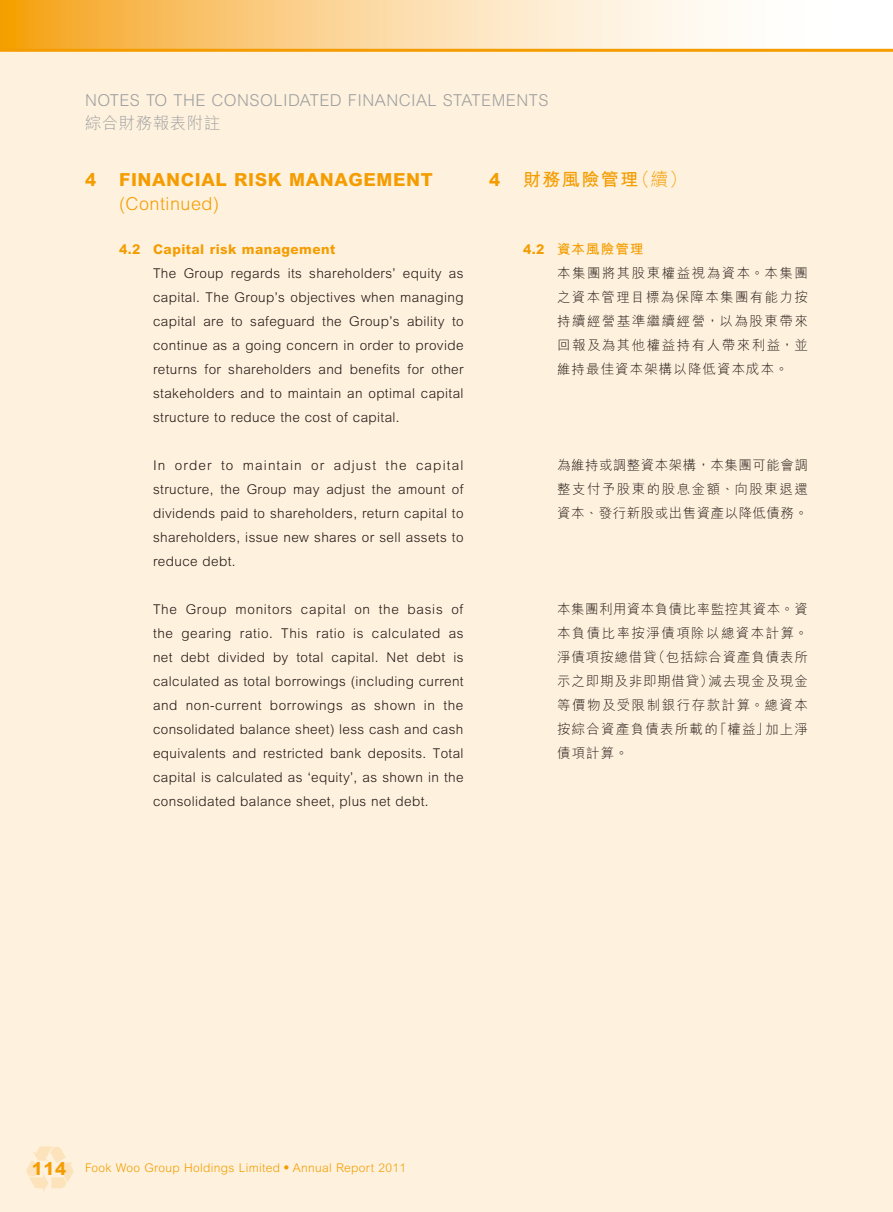
<style>
.page{position:relative;width:893px;height:1212px;background:#fef2de}
.page>*{position:absolute;margin:0;border:0;box-sizing:border-box;transform-origin:0 0}
.t1{font:800 18px "Arial MT Std";letter-spacing:.03em;color:#f49c00}
.t2{font:300 18px "Arial MT Std";letter-spacing:.03em;color:#f49c00}
.t3{font:700 18px "M Hei HK";letter-spacing:.08em;color:#f49c00}
.t4{font:300 16.5px "Arial MT Std";letter-spacing:.03em;color:#a0a0a1}
.t5{font:300 16.5px "M Hei HK";letter-spacing:.03em;color:#a0a0a1}
.t6{font:300 13.5px/24px "Arial MT Std";letter-spacing:.03em;color:#231916;text-align:justify}
.t7{font:300 13.5px/24px "M Hei HK";letter-spacing:.1em;color:#231916;text-align:justify}
.t8{font:800 13.5px "Arial MT Std";letter-spacing:.03em;color:#f49c00}
.t9{font:300 12px "Arial MT Std";letter-spacing:.03em;color:#f49c00}
.s1{font-weight:300}
.s2{font-family:"Arial MT Std";font-weight:800;color:#f49c00}
.s3{font-weight:700;color:#f49c00}
.s4{font-weight:800;font-size:18px}
.s5{font-family:"M Hei HK"}
</style>
<div class="page">
<svg style="left:26px;top:1146px;width:48px;height:46px"></svg>
<svg style="left:0;top:0;width:893px;height:49px"></svg>
<hr style="left:0;top:49px;width:893px;height:3px;background:#f49c00">
<p class="t4" style="left:85px;top:91px;width:465px">NOTES TO THE CONSOLIDATED FINANCIAL STATEMENTS</p>
<p class="t5" style="left:85px;top:111px;width:137px">綜合財務報表附註</p>
<h1 class="t1" style="left:85px;top:168px;width:13px">4</h1>
<h1 class="t1" style="left:119px;top:168px;width:315px">FINANCIAL RISK MANAGEMENT</h1>
<h1 class="t2" style="left:119px;top:193px;width:102px">(Continued)</h1>
<p class="t8" style="left:119px;top:241px;width:218px">4.2 Capital risk management</p>
<p class="t6" style="left:153px;top:261px;width:312px">The Group regards its shareholders’ equity as capital. The Group’s objectives when managing capital are to safeguard the Group’s ability to continue as a going concern in order to provide returns for shareholders and benefits for other stakeholders and to maintain an optimal capital structure to reduce the cost of capital.</p>
<p class="t6" style="left:153px;top:453px;width:312px">In order to maintain or adjust the capital structure, the Group may adjust the amount of dividends paid to shareholders, return capital to shareholders, issue new shares or sell assets to reduce debt.</p>
<p class="t6" style="left:153px;top:597px;width:312px">The Group monitors capital on the basis of the gearing ratio. This ratio is calculated as net debt divided by total capital. Net debt is calculated as total borrowings (including current and non-current borrowings as shown in the consolidated balance sheet) less cash and cash equivalents and restricted bank deposits. Total capital is calculated as ‘equity’, as shown in the consolidated balance sheet, plus net debt.</p>
<h1 class="t1" style="left:489px;top:169px;width:13px">4</h1>
<h1 class="t3" style="left:523px;top:166px;width:166px">財務風險管理<span class="s1">（續）</span></h1>
<p class="t7" style="left:557px;top:237px;width:252px;text-align:left;text-indent:-34px"><span class="s2">4.2</span> <span class="s3">資本風險管理<br></span>本集團將其股東權益視為資本。本集團之資本管理目標為保障本集團有能力按持續經營基準繼續經營，以為股東帶來回報及為其他權益持有人帶來利益，並維持最佳資本架構以降低資本成本。</p>
<p class="t7" style="left:557px;top:453px;width:252px">為維持或調整資本架構，本集團可能會調整支付予股東的股息金額、向股東退還資本、發行新股或出售資產以降低債務。</p>
<p class="t7" style="left:557px;top:597px;width:252px">本集團利用資本負債比率監控其資本。資本負債比率按淨債項除以總資本計算。淨債項按總借貸（包括綜合資產負債表所示之即期及非即期借貸）減去現金及現金等價物及受限制銀行存款計算。總資本按綜合資產負債表所載的「權益」加上淨債項計算。</p>
<p class="t9" style="left:32px;top:1161px;width:376px"><span class="s4">114</span> Fook Woo Group Holdings Limited<span class="s5">•</span>Annual Report 2011</p>
</div>
